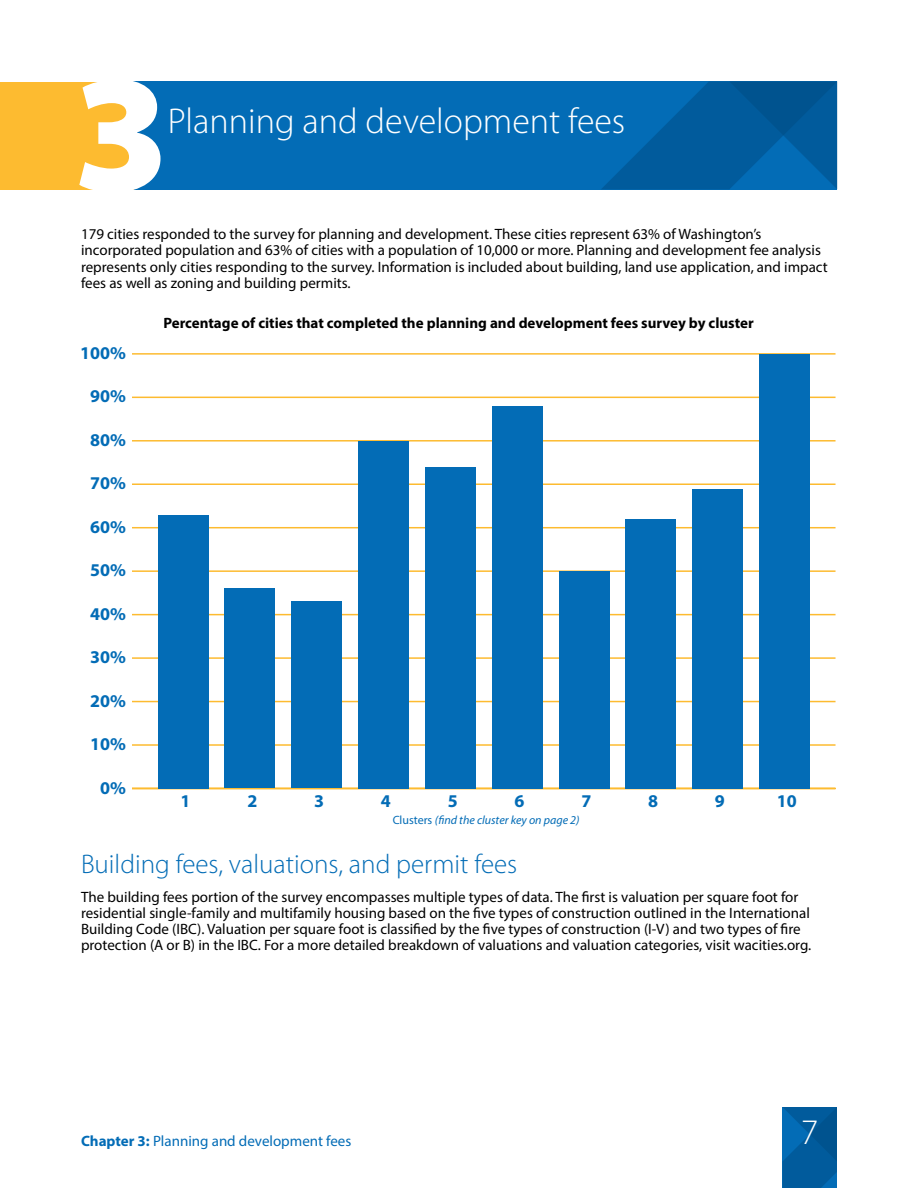
<style>
.page{position:relative;width:918px;height:1188px;background:#fff}
.page>*{position:absolute;margin:0;border:0;box-sizing:border-box;transform-origin:0 0}
.t1{font:900 168.3px "Myriad Pro";color:#fff}
.t2{font:300 36px "Myriad Pro";color:#fff}
.t3{font:300 27px "Myriad Pro";color:#036cb6}
.t4{font:700 18px "Myriad Pro";color:#036cb6}
.t5{font:15px/16.2px "Myriad Pro";color:#000}
.t6{font:700 15px "Myriad Pro";color:#000}
.t7{font:15px "Myriad Pro";color:#036cb6}
.t8{font:italic 12px "Myriad Pro";color:#036cb6}
.s1{font-style:normal}
.s2{font-weight:700}
</style>
<div class="page">
<svg style="left:782px;top:1107px;width:55px;height:81px;background:#015d9f"></svg>
<div style="left:130px;top:81px;width:707px;height:108px;background:#036cb6"></div>
<div style="left:0;top:82px;width:134px;height:108px;background:#fdbb30"></div>
<svg style="left:602px;top:81px;width:235px;height:108px"></svg>
<hr style="left:132px;top:788px;width:704px;height:1px;background:#fdbb30">
<hr style="left:132px;top:744px;width:704px;height:2px;background:#fdbb30">
<hr style="left:132px;top:701px;width:704px;height:1px;background:#fdbb30">
<hr style="left:132px;top:657px;width:704px;height:2px;background:#fdbb30">
<hr style="left:132px;top:614px;width:704px;height:1px;background:#fdbb30">
<hr style="left:132px;top:570px;width:704px;height:2px;background:#fdbb30">
<hr style="left:132px;top:527px;width:704px;height:1px;background:#fdbb30">
<hr style="left:132px;top:483px;width:704px;height:2px;background:#fdbb30">
<hr style="left:132px;top:440px;width:704px;height:2px;background:#fdbb30">
<hr style="left:132px;top:397px;width:704px;height:1px;background:#fdbb30">
<hr style="left:132px;top:353px;width:704px;height:2px;background:#fdbb30">
<div style="left:759px;top:354px;width:51px;height:434px;background:#036cb6"></div>
<div style="left:693px;top:489px;width:50px;height:299px;background:#036cb6"></div>
<div style="left:626px;top:519px;width:50px;height:269px;background:#036cb6"></div>
<div style="left:559px;top:571px;width:50px;height:217px;background:#036cb6"></div>
<div style="left:492px;top:406px;width:50px;height:382px;background:#036cb6"></div>
<div style="left:425px;top:467px;width:50px;height:321px;background:#036cb6"></div>
<div style="left:358px;top:441px;width:51px;height:347px;background:#036cb6"></div>
<div style="left:292px;top:602px;width:50px;height:186px;background:#036cb6"></div>
<div style="left:225px;top:589px;width:50px;height:199px;background:#036cb6"></div>
<div style="left:158px;top:515px;width:50px;height:273px;background:#036cb6"></div>
<h1 class="t1" style="left:73px;top:22px;width:98px">3</h1>
<h2 class="t2" style="left:168px;top:102px;width:459px">Planning and development fees</h2>
<p class="t5" style="left:81px;top:226px;width:748px">179 cities responded to the survey for planning and development. These cities represent 63% of Washington’s incorporated population and 63% of cities with a population of 10,000 or more. Planning and development fee analysis represents only cities responding to the survey. Information is included about building, land use application, and impact fees as well as zoning and building permits.</p>
<p class="t4" style="left:80px;top:341px;width:47px">100%</p>
<p class="t4" style="left:90px;top:384px;width:37px">90%</p>
<p class="t4" style="left:90px;top:428px;width:37px">80%</p>
<p class="t4" style="left:90px;top:471px;width:37px">70%</p>
<p class="t4" style="left:90px;top:515px;width:37px">60%</p>
<p class="t4" style="left:90px;top:558px;width:37px">50%</p>
<p class="t4" style="left:90px;top:602px;width:37px">40%</p>
<p class="t4" style="left:90px;top:645px;width:37px">30%</p>
<p class="t4" style="left:90px;top:689px;width:37px">20%</p>
<p class="t4" style="left:90px;top:732px;width:37px">10%</p>
<p class="t4" style="left:100px;top:776px;width:27px">0%</p>
<p class="t6" style="left:163px;top:313px;width:592px">Percentage of cities that completed the planning and development fees survey by cluster</p>
<p class="t4" style="left:181px;top:789px;width:11px">1</p>
<p class="t4" style="left:247px;top:789px;width:11px">2</p>
<p class="t4" style="left:314px;top:789px;width:11px">3</p>
<p class="t4" style="left:381px;top:789px;width:11px">4</p>
<p class="t4" style="left:448px;top:789px;width:11px">5</p>
<p class="t4" style="left:515px;top:789px;width:11px">6</p>
<p class="t4" style="left:581px;top:789px;width:11px">7</p>
<p class="t4" style="left:648px;top:789px;width:11px">8</p>
<p class="t4" style="left:715px;top:789px;width:11px">9</p>
<p class="t4" style="left:777px;top:789px;width:21px">10</p>
<p class="t8" style="left:393px;top:812px;width:188px"><span class="s1">Clusters</span> (find the cluster key on page 2)</p>
<h3 class="t3" style="left:81px;top:850px;width:438px">Building fees, valuations, and permit fees</h3>
<p class="t5" style="left:81px;top:888px;width:732px">The building fees portion of the survey encompasses multiple types of data. The first is valuation per square foot for residential single-family and multifamily housing based on the five types of construction outlined in the International Building Code (IBC). Valuation per square foot is classified by the five types of construction (I-V) and two types of fire protection (A or B) in the IBC. For a more detailed breakdown of valuations and valuation categories, visit wacities.org.</p>
<p class="t7" style="left:81px;top:1131px;width:272px"><span class="s2">Chapter 3:</span> Planning and development fees</p>
<h2 class="t2" style="left:801px;top:1112px;width:19px">7</h2>
</div>
